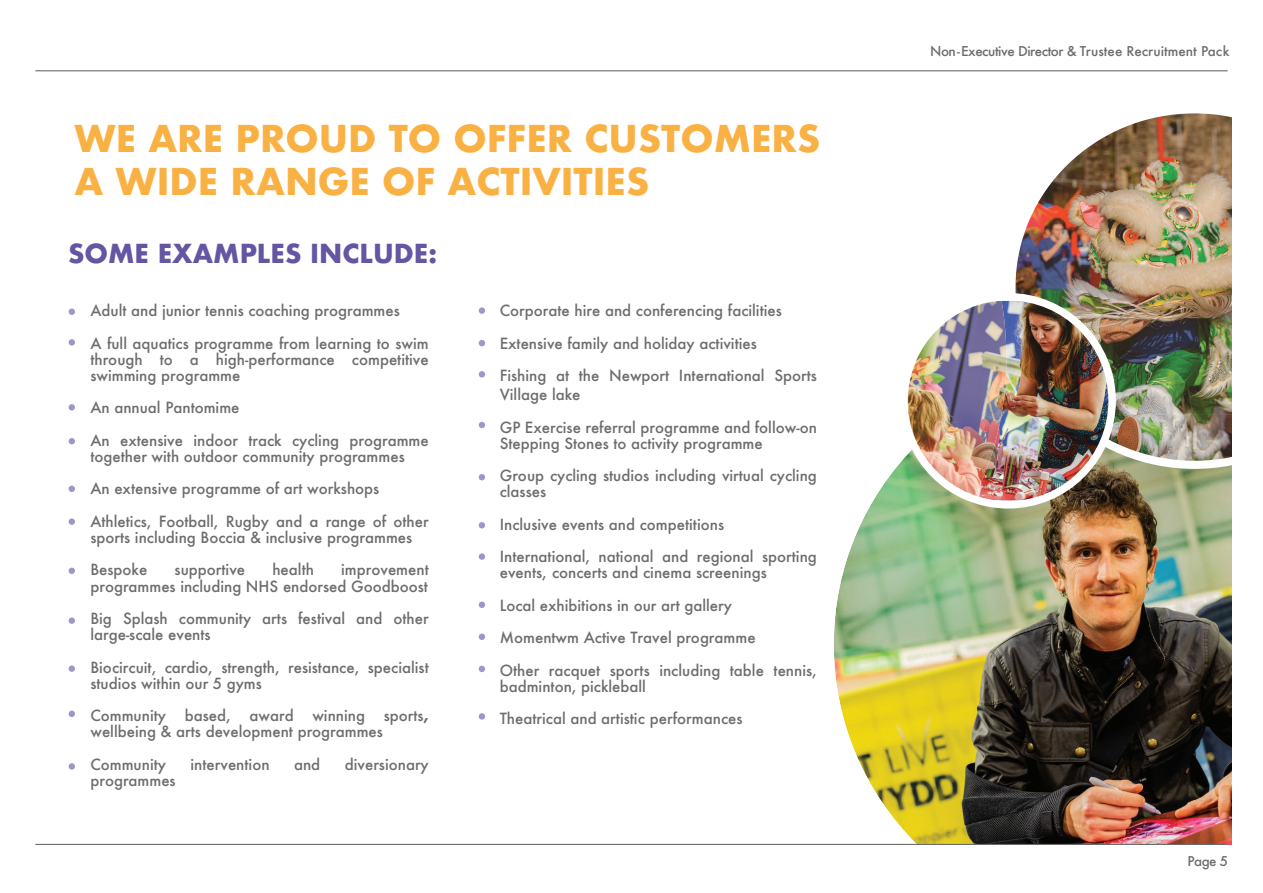
<style>
.page{position:relative;width:1263px;height:893px;background:#fff}
.page>*{position:absolute;margin:0;border:0;box-sizing:border-box;transform-origin:0 0}
.t1{font:700 36px/43.2px "Futura";color:#fab144}
.t2{font:700 25.5px "Futura";color:#6555a3}
.t3{font:500 15px/32.4px "Futura";color:#6d6d6d}
.t4{font:500 13.2px "Futura";letter-spacing:-.035em;color:#6d6d6d}
.s1{font-weight:700}
</style>
<div class="page">
<img style="left:828px;top:458px;width:404px;height:387px">
<img style="left:1015px;top:113px;width:217px;height:356px">
<hr style="left:35px;top:70px;width:1193px;height:1px;background:#6d6d6d">
<hr style="left:35px;top:844px;width:1193px;height:1px;background:#6d6d6d">
<img style="left:904px;top:297px;width:208px;height:208px">
<div style="left:900px;top:293px;width:216px;height:216px;border:8px solid #fff;border-radius:50%"></div>
<div style="left:69px;top:339px;width:6px;height:7px;background:#a195c7;border-radius:50%"></div>
<svg style="left:69px;top:309px;width:6px;height:6px"></svg>
<svg style="left:69px;top:404px;width:6px;height:6px"></svg>
<svg style="left:69px;top:438px;width:6px;height:6px"></svg>
<svg style="left:69px;top:486px;width:6px;height:6px"></svg>
<div style="left:69px;top:518px;width:6px;height:7px;background:#a195c7;border-radius:50%"></div>
<div style="left:69px;top:617px;width:6px;height:7px;background:#a195c7;border-radius:50%"></div>
<svg style="left:69px;top:568px;width:6px;height:6px"></svg>
<div style="left:69px;top:665px;width:6px;height:7px;background:#a195c7;border-radius:50%"></div>
<svg style="left:69px;top:711px;width:6px;height:6px"></svg>
<div style="left:69px;top:763px;width:6px;height:7px;background:#a195c7;border-radius:50%"></div>
<div style="left:479px;top:371px;width:6px;height:7px;background:#a195c7;border-radius:50%"></div>
<div style="left:479px;top:307px;width:6px;height:7px;background:#a195c7;border-radius:50%"></div>
<svg style="left:479px;top:340px;width:6px;height:6px"></svg>
<svg style="left:479px;top:474px;width:6px;height:6px"></svg>
<svg style="left:479px;top:422px;width:6px;height:6px"></svg>
<svg style="left:479px;top:522px;width:6px;height:6px"></svg>
<div style="left:479px;top:553px;width:6px;height:7px;background:#a195c7;border-radius:50%"></div>
<svg style="left:479px;top:602px;width:6px;height:6px"></svg>
<svg style="left:479px;top:666px;width:6px;height:6px"></svg>
<svg style="left:479px;top:634px;width:6px;height:6px"></svg>
<div style="left:479px;top:713px;width:6px;height:7px;background:#a195c7;border-radius:50%"></div>
<h1 class="t1" style="left:74px;top:117px;width:747px">WE ARE PROUD TO OFFER CUSTOMERS<br>A WIDE RANGE OF ACTIVITIES</h1>
<h2 class="t2" style="left:68px;top:235px;width:370px">SOME EXAMPLES INCLUDE:</h2>
<p class="t3" style="left:90px;top:294px;width:340px">Adult and junior tennis coaching programmes<br>A full aquatics programme from learning to swim</p>
<p class="t3" style="left:90px;top:351px;width:340px;line-height:16.2px">through to a high-performance competitive swimming programme</p>
<p class="t3" style="left:90px;top:391px;width:340px">An annual Pantomime<br>An extensive indoor track cycling programme</p>
<p class="t3" style="left:90px;top:440px;width:340px">together with outdoor community programmes<br>An extensive programme of art workshops<br>Athletics, Football, Rugby and a range of other</p>
<p class="t3" style="left:90px;top:521px;width:323px">sports including Boccia &amp; inclusive programmes<br>Bespoke</p>
<p class="t3" style="left:175px;top:553px;width:72px">supportive</p>
<p class="t3" style="left:272px;top:553px;width:43px">health</p>
<p class="t3" style="left:90px;top:562px;width:340px;line-height:16.2px;text-align:right">improvement<br>programmes including NHS endorsed Goodboost</p>
<p class="t3" style="left:90px;top:610px;width:340px;line-height:16.2px">Big Splash community arts festival and other large-scale events</p>
<p class="t3" style="left:90px;top:659px;width:340px;line-height:16.2px">Biocircuit, cardio, strength, resistance, specialist studios within our 5 gyms</p>
<p class="t3" style="left:90px;top:707px;width:340px;line-height:16.2px">Community based, award winning sports<span class="s1">, </span>wellbeing &amp; arts development programmes</p>
<p class="t3" style="left:90px;top:748px;width:77px">Community</p>
<p class="t3" style="left:190px;top:748px;width:81px">intervention</p>
<p class="t3" style="left:294px;top:748px;width:28px">and</p>
<p class="t3" style="left:345px;top:748px;width:85px">diversionary</p>
<p class="t3" style="left:90px;top:764px;width:87px">programmes</p>
<p class="t3" style="left:500px;top:294px;width:319px">Corporate hire and conferencing facilities<br>Extensive family and holiday activities<br>Fishing at the Newport International Sports</p>
<p class="t3" style="left:500px;top:378px;width:319px">Village lake<br>GP Exercise referral programme and follow-on</p>
<p class="t3" style="left:500px;top:427px;width:319px">Stepping Stones to activity programme<br>Group cycling studios including virtual cycling</p>
<p class="t3" style="left:500px;top:475px;width:319px">classes<br>Inclusive events and competitions<br>International, national and regional sporting</p>
<p class="t3" style="left:500px;top:556px;width:319px">events, concerts and cinema screenings<br>Local exhibitions in our art gallery<br>Momentwm Active Travel programme<br>Other racquet sports including table tennis,</p>
<p class="t3" style="left:500px;top:670px;width:244px">badminton, pickleball<br>Theatrical and artistic performances</p>
<p class="t4" style="left:930px;top:42px;width:301px">Non-Executive Director &amp; Trustee Recruitment Pack</p>
<p class="t4" style="left:1187px;top:852px;width:42px">Page 5</p>
</div>
